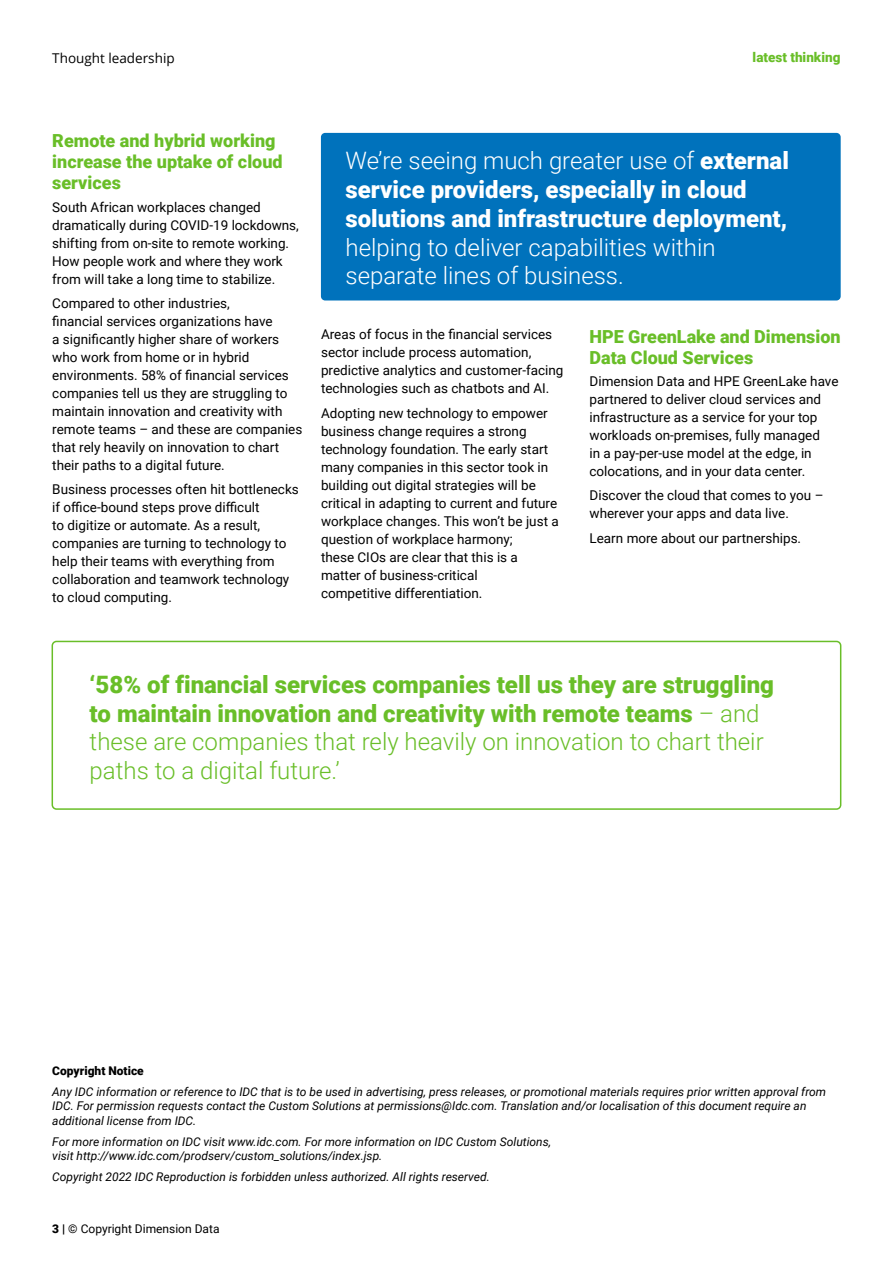
<style>
.page{position:relative;width:893px;height:1263px;background:#fff}
.page>*{position:absolute;margin:0;border:0;box-sizing:border-box;transform-origin:0 0}
.t1{font:900 24px/28.8px "Roboto";color:#69be28}
.t2{font:900 24px/28.8px "Roboto";color:#fff}
.t3{font:300 24px/28.8px "Roboto";color:#fff}
.t4{font:900 18px/21px "Roboto";color:#69be28}
.t5{font:13.5px/18px "Roboto";color:#000}
.t6{font:13.5px "Open Sans";color:#000}
.t7{font:900 13.5px "Roboto";color:#69be28}
.t8{font:italic 12px/14.4px "Roboto";color:#000}
.t9{font:12px "Roboto";color:#000}
.t10{font:900 12px "Roboto";color:#000}
.s1{font-weight:300}
.s2{font-weight:900}
</style>
<div class="page">
<div style="left:321px;top:133px;width:520px;height:167px;background:#0072bc;border-radius:4px"></div>
<div style="left:52px;top:641px;width:789px;height:169px;border:2px solid #69be28;border-radius:4px"></div>
<p class="t6" style="left:52px;top:48px;width:124px">Thought leadership</p>
<p class="t7" style="left:753px;top:48px;width:89px">latest thinking</p>
<h2 class="t4" style="left:52px;top:130px;width:232px">Remote and hybrid working increase the uptake of cloud services</h2>
<p class="t5" style="left:52px;top:197px;width:248px">South African workplaces changed dramatically during COVID-19 lockdowns, shifting from on-site to remote working.<br>How people work and where they work from will take a long time to stabilize.</p>
<p class="t5" style="left:52px;top:294px;width:252px">Compared to other industries,<br>financial services organizations have<br>a significantly higher share of workers who work from home or in hybrid environments. 58% of financial services companies tell us they are struggling to maintain innovation and creativity with remote teams – and these are companies that rely heavily on innovation to chart their paths to a digital future.</p>
<p class="t5" style="left:52px;top:480px;width:248px">Business processes often hit bottlenecks if office-bound steps prove difficult<br>to digitize or automate. As a result, companies are turning to technology to help their teams with everything from collaboration and teamwork technology to cloud computing.</p>
<h1 class="t2" style="left:346px;top:145px;width:445px"><span class="s1">We’re seeing much greater use of</span> external service providers, especially in cloud solutions and infrastructure deployment,</h1>
<h1 class="t3" style="left:346px;top:232px;width:372px">helping to deliver capabilities within separate lines of business.</h1>
<p class="t5" style="left:321px;top:325px;width:244px">Areas of focus in the financial services sector include process automation, predictive analytics and customer-facing technologies such as chatbots and AI.</p>
<p class="t5" style="left:321px;top:403px;width:239px">Adopting new technology to empower business change requires a strong technology foundation. The early start many companies in this sector took in building out digital strategies will be critical in adapting to current and future workplace changes. This won’t be just a question of workplace harmony;<br>these CIOs are clear that this is a matter of business-critical<br>competitive differentiation.</p>
<h2 class="t4" style="left:589px;top:325px;width:253px">HPE GreenLake and Dimension<br>Data Cloud Services</h2>
<p class="t5" style="left:589px;top:372px;width:250px">Dimension Data and HPE GreenLake have partnered to deliver cloud services and infrastructure as a service for your top workloads on-premises, fully managed<br>in a pay-per-use model at the edge, in colocations, and in your data center.</p>
<p class="t5" style="left:589px;top:486px;width:235px">Discover the cloud that comes to you – wherever your apps and data live.</p>
<p class="t5" style="left:589px;top:528px;width:213px">Learn more about our partnerships.</p>
<h1 class="t1" style="left:90px;top:669px;width:686px">‘58% of financial services companies tell us they are struggling to maintain innovation and creativity with remote teams <span class="s1">– and these are companies that rely heavily on innovation to chart their paths to a digital future.’</span></h1>
<p class="t10" style="left:52px;top:1062px;width:93px">Copyright Notice</p>
<p class="t8" style="left:52px;top:1084px;width:775px">Any IDC information or reference to IDC that is to be used in advertising, press releases, or promotional materials requires prior written approval from<br>IDC. For permission requests contact the Custom Solutions at permissions@Idc.com. Translation and/or localisation of this document require an additional license from IDC.</p>
<p class="t8" style="left:52px;top:1133px;width:500px">For more information on IDC visit www.idc.com. For more information on IDC Custom Solutions, visit http://www.idc.com/prodserv/custom_solutions/index.jsp.</p>
<p class="t8" style="left:52px;top:1169px;width:439px">Copyright 2022 IDC Reproduction is forbidden unless authorized. All rights reserved.</p>
<p class="t9" style="left:52px;top:1220px;width:169px"><span class="s2">3 |</span> © Copyright Dimension Data</p>
</div>
